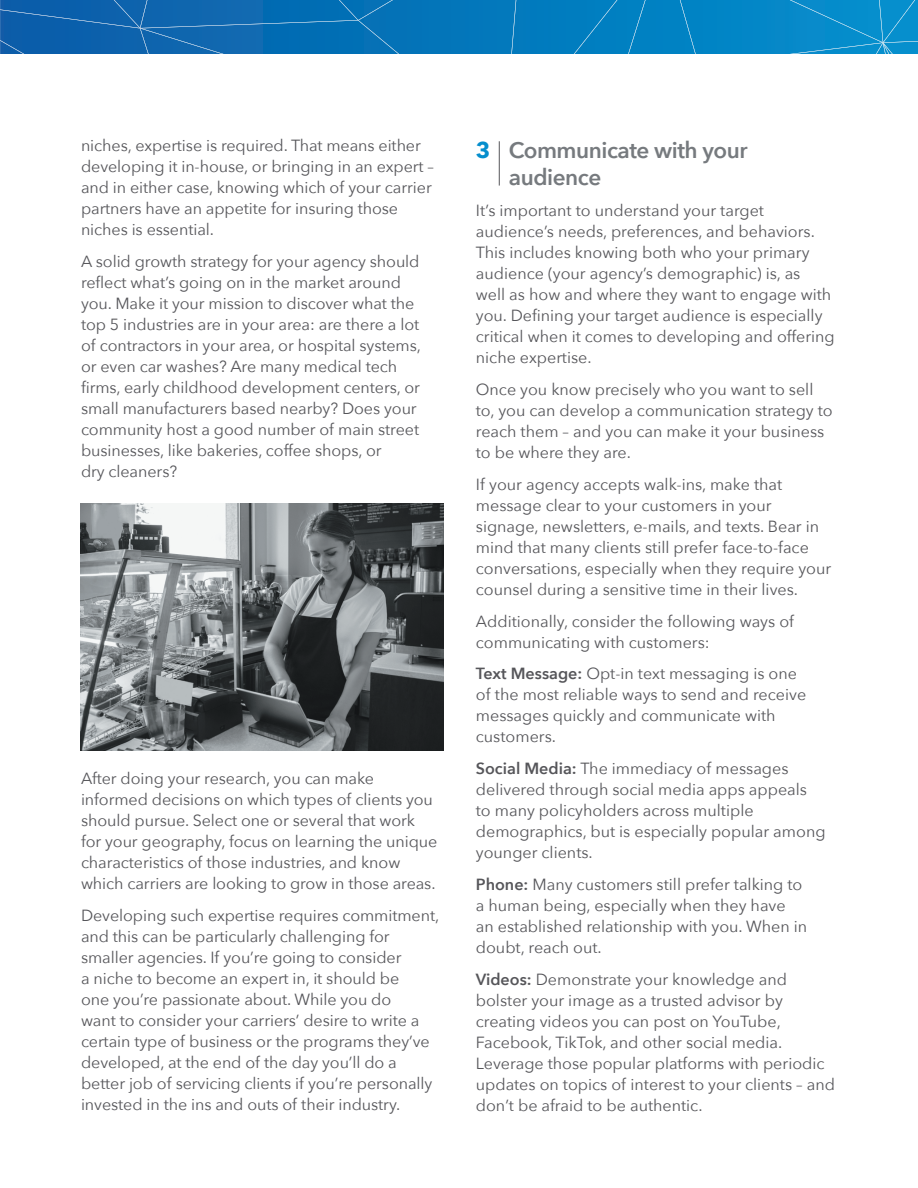
<style>
.page{position:relative;width:918px;height:1188px;background:#fff}
.page>*{position:absolute;margin:0;border:0;box-sizing:border-box;transform-origin:0 0}
.t1{font:600 22.5px/27px "Avenir Next";letter-spacing:-.02em;color:#767a7e}
.t2{font:700 22.5px "Avenir Next";color:#058ecd}
.t3{font:16.2px/21px "Avenir Next";letter-spacing:-.005em;color:#56565a}
.s1{font-weight:600}
</style>
<div class="page">
<img style="left:81px;top:504px;width:363px;height:247px">
<svg style="left:399px;top:0;width:391px;height:54px;background:#017dbf"></svg>
<svg style="left:680px;top:0;width:16px;height:54px"></svg>
<svg style="left:511px;top:0;width:5px;height:54px"></svg>
<svg style="left:0;top:0;width:399px;height:54px;background:#0d69b0"></svg>
<svg style="left:628px;top:0;width:18px;height:54px"></svg>
<div style="left:574px;top:0;width:43px;height:54px;background:#007fc1"></div>
<svg style="left:790px;top:0;width:128px;height:54px;background:#0d90cd"></svg>
<hr style="left:499px;top:141px;width:1px;height:45px;background:#56565a">
<p class="t3" style="left:81px;top:134px;width:354px">niches, expertise is required. That means either developing it in-house, or bringing in an expert – and in either case, knowing which of your carrier partners have an appetite for insuring those niches is essential.</p>
<p class="t3" style="left:81px;top:250px;width:342px">A solid growth strategy for your agency should reflect what’s going on in the market around you. Make it your mission to discover what the top 5 industries are in your area: are there a lot of contractors in your area, or hospital systems, or even car washes? Are many medical tech firms, early childhood development centers, or small manufacturers based nearby? Does your community host a good number of main street businesses, like bakeries, coffee shops, or<br>dry cleaners?</p>
<p class="t3" style="left:81px;top:767px;width:358px">After doing your research, you can make informed decisions on which types of clients you should pursue. Select one or several that work for your geography, focus on learning the unique characteristics of those industries, and know which carriers are looking to grow in those areas.</p>
<p class="t3" style="left:81px;top:904px;width:360px">Developing such expertise requires commitment, and this can be particularly challenging for smaller agencies. If you’re going to consider<br>a niche to become an expert in, it should be<br>one you’re passionate about. While you do<br>want to consider your carriers’ desire to write a certain type of business or the programs they’ve developed, at the end of the day you’ll do a better job of servicing clients if you’re personally invested in the ins and outs of their industry.</p>
<h1 class="t1" style="left:509px;top:136px;width:240px">Communicate with your audience</h1>
<p class="t3" style="left:476px;top:199px;width:360px">It’s important to understand your target audience’s needs, preferences, and behaviors.<br>This includes knowing both who your primary audience (your agency’s demographic) is, as<br>well as how and where they want to engage with you. Defining your target audience is especially critical when it comes to developing and offering niche expertise.</p>
<p class="t3" style="left:476px;top:378px;width:358px">Once you know precisely who you want to sell to, you can develop a communication strategy to reach them – and you can make it your business to be where they are.</p>
<p class="t3" style="left:476px;top:473px;width:357px">If your agency accepts walk-ins, make that message clear to your customers in your signage, newsletters, e-mails, and texts. Bear in mind that many clients still prefer face-to-face conversations, especially when they require your counsel during a sensitive time in their lives.</p>
<p class="t3" style="left:476px;top:610px;width:320px">Additionally, consider the following ways of communicating with customers:</p>
<p class="t3" style="left:476px;top:663px;width:332px"><span class="s1">Text Message:</span> Opt-in text messaging is one of the most reliable ways to send and receive messages quickly and communicate with customers.</p>
<p class="t3" style="left:476px;top:757px;width:351px"><span class="s1">Social Media:</span> The immediacy of messages delivered through social media apps appeals to many policyholders across multiple demographics, but is especially popular among younger clients.</p>
<p class="t3" style="left:476px;top:873px;width:333px"><span class="s1">Phone:</span> Many customers still prefer talking to a human being, especially when they have an established relationship with you. When in doubt, reach out.</p>
<p class="t3" style="left:476px;top:968px;width:361px"><span class="s1">Videos:</span> Demonstrate your knowledge and bolster your image as a trusted advisor by creating videos you can post on YouTube, Facebook, TikTok, and other social media.<br>Leverage those popular platforms with periodic updates on topics of interest to your clients – and don’t be afraid to be authentic.</p>
<h1 class="t2" style="left:476px;top:131px;width:16px">3</h1>
</div>
